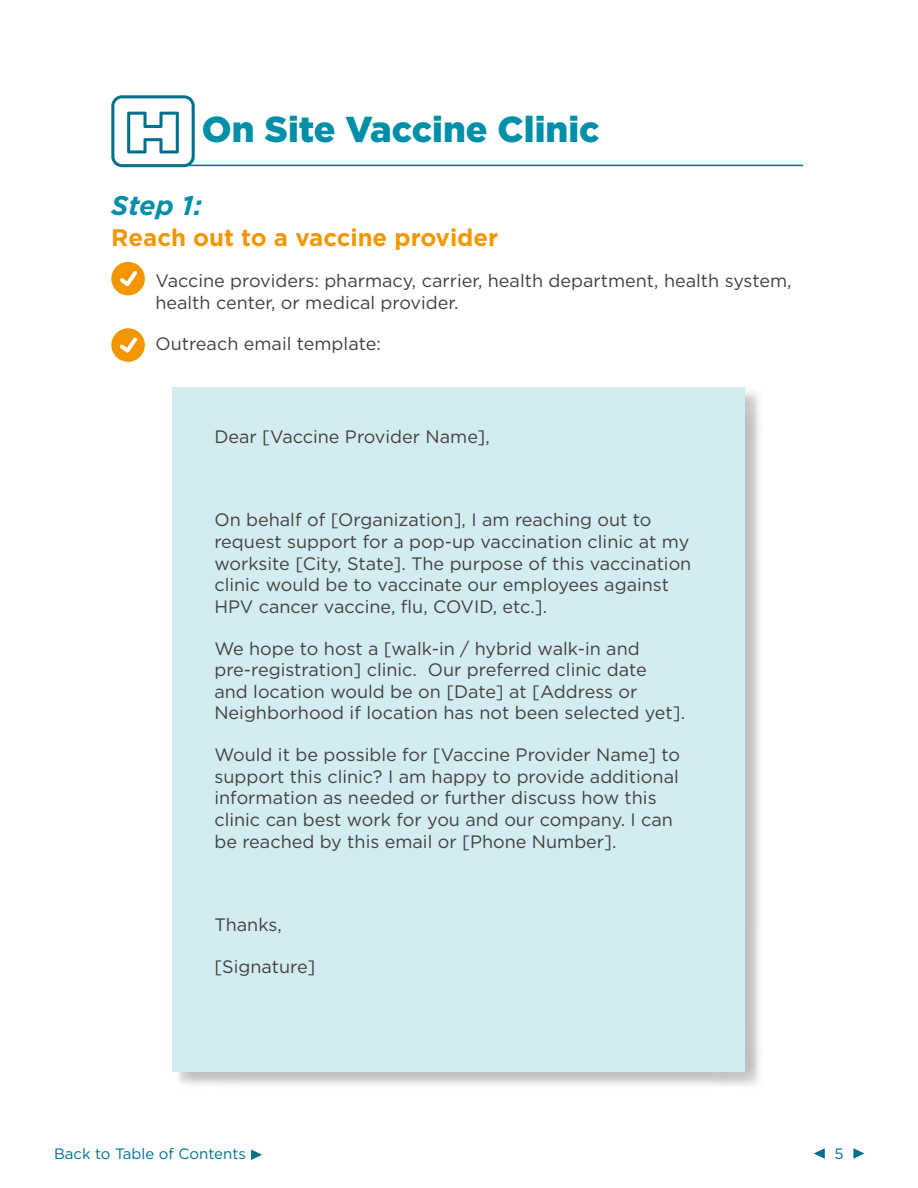
<style>
.page{position:relative;width:918px;height:1188px;background:#fff}
.page>*{position:absolute;margin:0;border:0;box-sizing:border-box;transform-origin:0 0}
.t1{font:900 36px "Gotham";color:#008fa8}
.t2{font:italic 700 27px "Gotham";color:#008fa8}
.t3{font:700 24px "Gotham";color:#f49600}
.t4{font:18px/21.6px "Gotham";color:#42413d}
.t5{font:15px "Gotham";color:#00708c}
</style>
<div class="page">
<svg style="left:853px;top:1148px;width:11px;height:11px"></svg>
<svg style="left:814px;top:1148px;width:11px;height:11px"></svg>
<svg style="left:251px;top:1150px;width:11px;height:10px"></svg>
<div style="left:111px;top:262px;width:34px;height:33px;background:#f49600;border-radius:50%"></div>
<svg style="left:120px;top:267px;width:21px;height:23px"></svg>
<svg style="left:111px;top:328px;width:34px;height:34px"></svg>
<svg style="left:116px;top:334px;width:25px;height:22px"></svg>
<hr style="left:122px;top:165px;width:681px;height:1px;background:#00708c">
<div style="left:174px;top:389px;width:589px;height:700px;background:#000;opacity:.25"></div>
<div style="left:173px;top:387px;width:572px;height:684px;background:#d3ecf1"></div>
<svg style="left:111px;top:95px;width:84px;height:72px"></svg>
<h1 class="t1" style="left:202px;top:105px;width:399px">On Site Vaccine Clinic</h1>
<h2 class="t2" style="left:111px;top:188px;width:92px">Step 1:</h2>
<h3 class="t3" style="left:111px;top:221px;width:388px">Reach out to a vaccine provider</h3>
<p class="t4" style="left:155px;top:269px;width:638px">Vaccine providers: pharmacy, carrier, health department, health system, health center, or medical provider.</p>
<p class="t4" style="left:155px;top:333px;width:227px">Outreach email template:</p>
<p class="t4" style="left:214px;top:425px;width:277px">Dear [Vaccine Provider Name],</p>
<p class="t4" style="left:214px;top:509px;width:478px">On behalf of [Organization], I am reaching out to request support for a pop-up vaccination clinic at my worksite [City, State]. The purpose of this vaccination clinic would be to vaccinate our employees against HPV cancer vaccine, flu, COVID, etc.].</p>
<p class="t4" style="left:214px;top:637px;width:472px">We hope to host a [walk-in / hybrid walk-in and pre-registration] clinic. Our preferred clinic date<br>and location would be on [Date] at [Address or Neighborhood if location has not been selected yet].</p>
<p class="t4" style="left:214px;top:744px;width:467px">Would it be possible for [Vaccine Provider Name] to support this clinic? I am happy to provide additional information as needed or further discuss how this clinic can best work for you and our company. I can be reached by this email or [Phone Number].</p>
<p class="t4" style="left:214px;top:914px;width:69px">Thanks,</p>
<p class="t4" style="left:214px;top:956px;width:102px">[Signature]</p>
<p class="t5" style="left:54px;top:1144px;width:193px">Back to Table of Contents</p>
<p class="t5" style="left:835px;top:1144px;width:11px">5</p>
</div>
